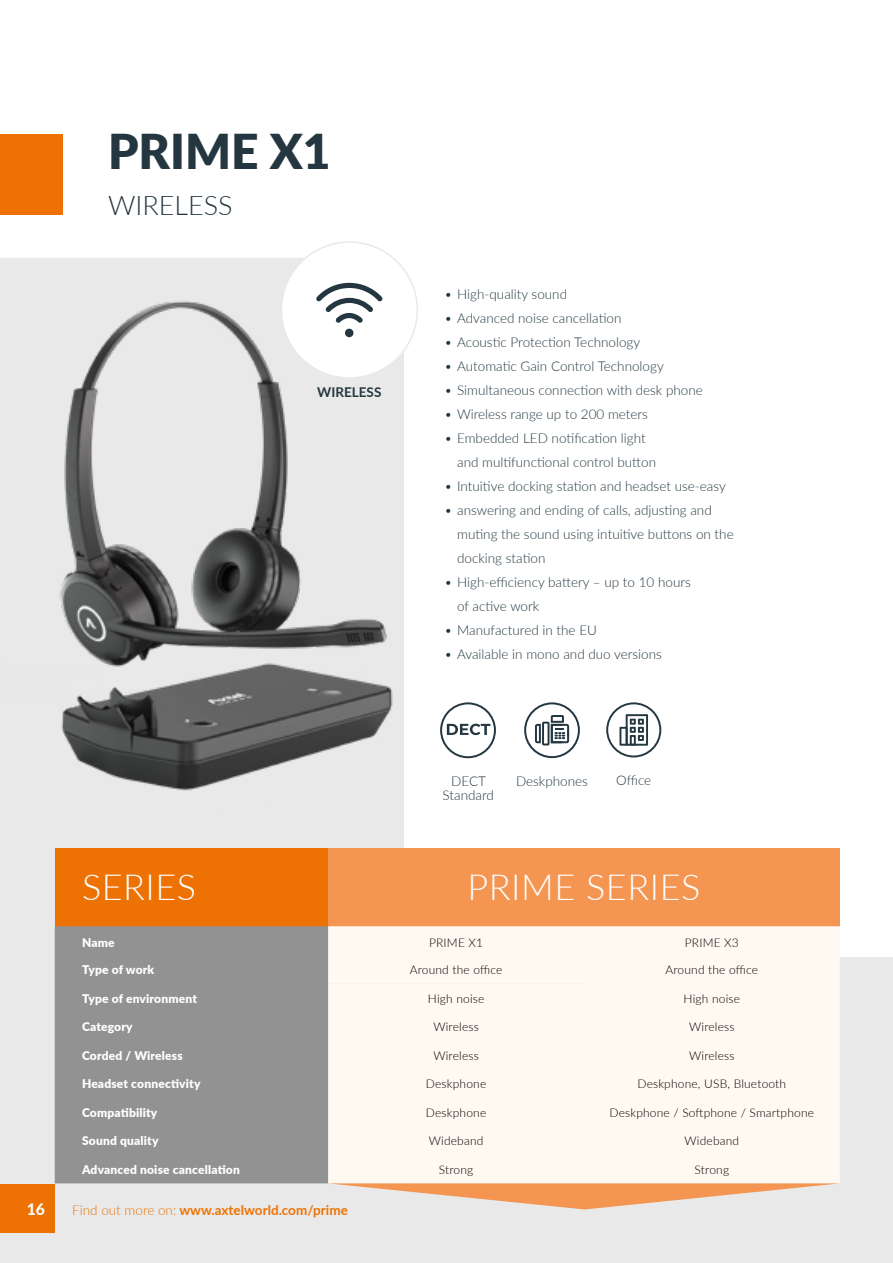
<style>
.page{position:relative;width:893px;height:1263px;background:#fff}
.page>*{position:absolute;margin:0;border:0;box-sizing:border-box;transform-origin:0 0}
.t1{font:900 48px "Lato";color:#243741}
.t2{font:300 36px "Lato";letter-spacing:.015em;color:#fff}
.t3{font:300 27px "Lato";color:#243741}
.t4{font:800 15.75px "Lato";color:#fff}
.t5{font:300 13.5px/24px "Lato";color:#243741}
.t6{font:700 13.5px "Lato";color:#ee7203}
.t7{font:700 13.5px "Lato";color:#243741}
.t8{font:300 13.35px "Lato";color:#243741}
.t9{font:300 12px "Lato";letter-spacing:.015em;color:#000}
.t10{font:900 12px "Lato";letter-spacing:.015em;color:#fff}
.s1{font-weight:300}
</style>
<div class="page">
<div style="left:0;top:958px;width:893px;height:305px;background:#e9e9e9"></div>
<div style="left:0;top:134px;width:62px;height:81px;background:#ee7203"></div>
<hr style="left:892px;top:134px;width:1px;height:81px;background:#ee7203">
<div style="left:0;top:258px;width:404px;height:926px;background:#e9e9e9"></div>
<img style="left:0;top:266px;width:404px;height:556px">
<div style="left:55px;top:848px;width:273px;height:78px;background:#ee7203"></div>
<div style="left:328px;top:848px;width:512px;height:78px;background:#f49651"></div>
<div style="left:55px;top:926px;width:273px;height:257px;background:#929292"></div>
<div style="left:328px;top:926px;width:512px;height:257px;background:#fff9f1"></div>
<svg style="left:440px;top:702px;width:56px;height:56px"></svg>
<svg style="left:524px;top:702px;width:56px;height:56px"></svg>
<svg style="left:328px;top:1183px;width:511px;height:26px"></svg>
<svg style="left:280px;top:241px;width:138px;height:138px"></svg>
<svg style="left:606px;top:702px;width:55px;height:55px"></svg>
<div style="left:0;top:1184px;width:55px;height:49px;background:#ee7203"></div>
<h1 class="t1" style="left:108px;top:115px;width:224px">PRIME X1</h1>
<h3 class="t3" style="left:108px;top:186px;width:126px">WIRELESS</h3>
<p class="t7" style="left:317px;top:382px;width:66px">WIRELESS</p>
<p class="t5" style="left:444px;top:282px;width:124px">• High-quality sound</p>
<p class="t5" style="left:444px;top:306px;width:179px">• Advanced noise cancellation</p>
<p class="t5" style="left:444px;top:330px;width:197px">• Acoustic Protection Technology</p>
<p class="t5" style="left:444px;top:354px;width:221px">• Automatic Gain Control Technology</p>
<p class="t5" style="left:444px;top:378px;width:260px">• Simultaneous connection with desk phone</p>
<p class="t5" style="left:444px;top:402px;width:205px">• Wireless range up to 200 meters</p>
<p class="t5" style="left:457px;top:426px;width:201px;text-indent:-13px">• Embedded LED notification light and multifunctional control button</p>
<p class="t5" style="left:444px;top:474px;width:283px">• Intuitive docking station and headset use-easy</p>
<p class="t5" style="left:457px;top:498px;width:278px;text-indent:-13px">• answering and ending of calls, adjusting and muting the sound using intuitive buttons on the docking station</p>
<p class="t5" style="left:457px;top:570px;width:235px;text-indent:-13px">• High-efficiency battery – up to 10 hours of active work</p>
<p class="t5" style="left:444px;top:618px;width:154px">• Manufactured in the EU</p>
<p class="t5" style="left:444px;top:642px;width:219px">• Available in mono and duo versions</p>
<p class="t5" style="left:443px;top:774px;width:53px;line-height:13.5px;text-align:center">DECT<br>Standard</p>
<p class="t5" style="left:516px;top:769px;width:73px">Deskphones</p>
<p class="t8" style="left:616px;top:771px;width:36px">Office</p>
<h2 class="t2" style="left:82px;top:862px;width:116px">SERIES</h2>
<h2 class="t2" style="left:468px;top:862px;width:234px">PRIME SERIES</h2>
<p class="t10" style="left:82px;top:933px;width:34px">Name</p>
<p class="t9" style="left:429px;top:934px;width:56px">PRIME X1</p>
<p class="t9" style="left:685px;top:934px;width:56px">PRIME X3</p>
<p class="t10" style="left:82px;top:961px;width:74px">Type of work</p>
<p class="t9" style="left:410px;top:961px;width:94px">Around the office</p>
<p class="t9" style="left:665px;top:961px;width:94px">Around the office</p>
<p class="t10" style="left:82px;top:989px;width:117px">Type of environment</p>
<p class="t9" style="left:428px;top:990px;width:58px">High noise</p>
<p class="t9" style="left:684px;top:990px;width:58px">High noise</p>
<p class="t10" style="left:82px;top:1018px;width:52px">Category</p>
<p class="t9" style="left:433px;top:1018px;width:47px">Wireless</p>
<p class="t9" style="left:689px;top:1018px;width:47px">Wireless</p>
<p class="t10" style="left:82px;top:1046px;width:102px">Corded / Wireless</p>
<p class="t9" style="left:433px;top:1047px;width:47px">Wireless</p>
<p class="t9" style="left:689px;top:1047px;width:47px">Wireless</p>
<p class="t10" style="left:82px;top:1075px;width:120px">Headset connectivity</p>
<p class="t9" style="left:426px;top:1075px;width:62px">Deskphone</p>
<p class="t9" style="left:637px;top:1075px;width:150px">Deskphone, USB, Bluetooth</p>
<p class="t10" style="left:82px;top:1103px;width:77px">Compatibility</p>
<p class="t9" style="left:426px;top:1104px;width:62px">Deskphone</p>
<p class="t9" style="left:610px;top:1104px;width:206px">Deskphone / Softphone / Smartphone</p>
<p class="t10" style="left:82px;top:1132px;width:78px">Sound quality</p>
<p class="t9" style="left:429px;top:1133px;width:56px">Wideband</p>
<p class="t9" style="left:685px;top:1133px;width:56px">Wideband</p>
<p class="t10" style="left:82px;top:1160px;width:159px">Advanced noise cancellation</p>
<p class="t9" style="left:439px;top:1161px;width:36px">Strong</p>
<p class="t9" style="left:695px;top:1161px;width:36px">Strong</p>
<p class="t4" style="left:27px;top:1197px;width:20px">16</p>
<p class="t6" style="left:72px;top:1200px;width:277px"><span class="s1">Find out more on:</span> www.axtelworld.com/prime</p>
</div>
